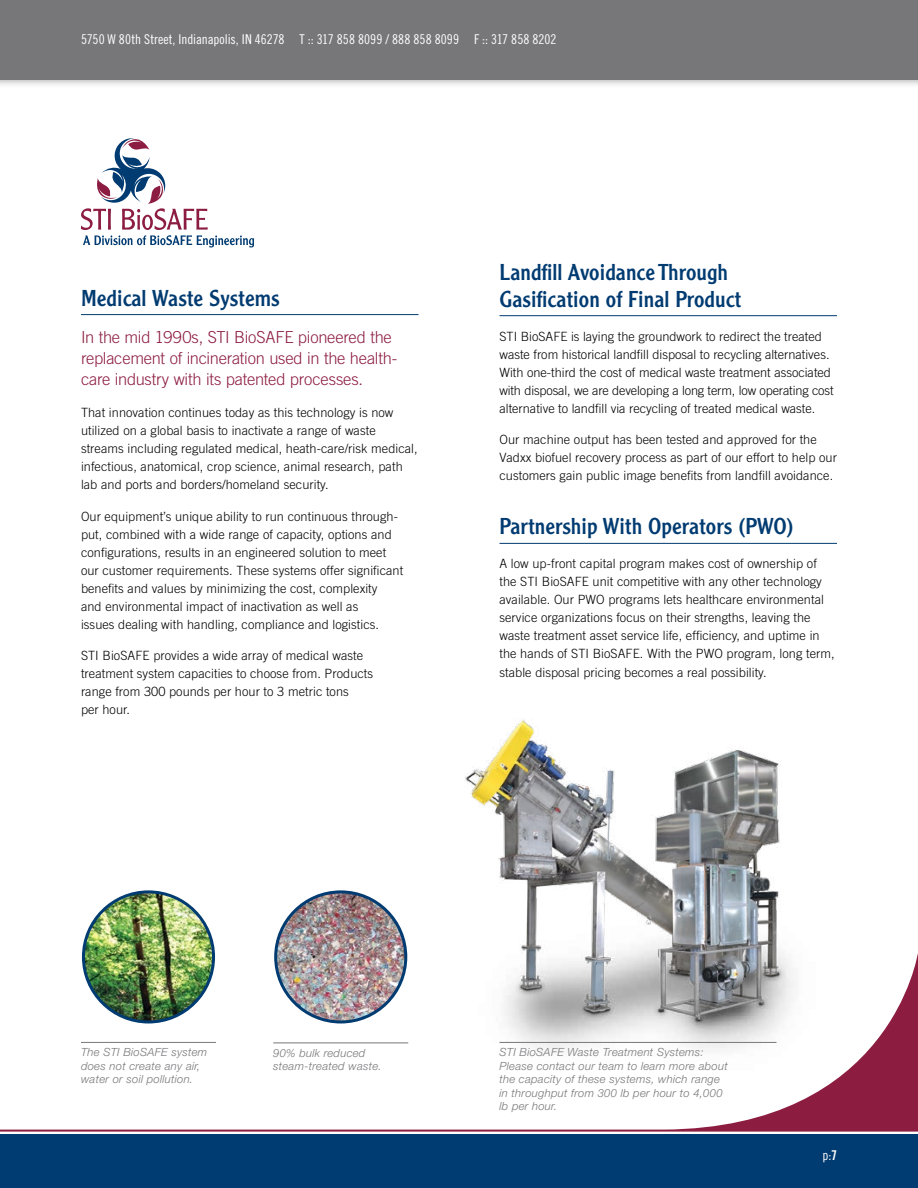
<style>
.page{position:relative;width:918px;height:1188px;background:#fff}
.page>*{position:absolute;margin:0;border:0;box-sizing:border-box;transform-origin:0 0}
.t1{font:22.5px/27px "Clearface Gothic LT Std";letter-spacing:.005em;color:#003b71}
.t2{font:300 16.5px/21px "Trade Gothic LT Std";letter-spacing:-.015em;color:#8c1c40}
.t3{font:13.5px "Trade Gothic LT Std Cn 18";letter-spacing:.005em;color:#fff}
.t4{font:300 12.75px/18px "Trade Gothic LT Std";letter-spacing:.005em;color:#000}
.t5{font:italic 300 11.25px/13.5px "Helvetica Neue LT Std";letter-spacing:.025em;color:#777679}
.s1{font-family:"Trade Gothic LT Std Bd Cn 20"}
</style>
<div class="page">
<img style="left:465px;top:718px;width:316px;height:229px">
<div style="left:0;top:1134px;width:918px;height:54px;background:#003b71"></div>
<svg style="left:0;top:947px;width:918px;height:185px"></svg>
<div style="left:0;top:0;width:918px;height:88px;background:#000;opacity:.4"></div>
<div style="left:0;top:0;width:918px;height:80px;background:#777679"></div>
<hr style="left:81px;top:314px;width:337px;height:1px;background:#003b71">
<hr style="left:500px;top:315px;width:337px;height:1px;background:#003b71">
<hr style="left:500px;top:543px;width:337px;height:1px;background:#003b71">
<svg style="left:81px;top:138px;width:173px;height:109px"></svg>
<hr style="left:500px;top:1042px;width:277px;height:1px;background:#777679">
<img style="left:83px;top:892px;width:131px;height:130px;border-radius:65px">
<div style="left:82px;top:890px;width:133px;height:133px;border:3px solid #003b71;border-radius:50%"></div>
<hr style="left:81px;top:1042px;width:135px;height:1px;background:#777679">
<img style="left:276px;top:892px;width:130px;height:130px;border-radius:65px">
<div style="left:274px;top:890px;width:133px;height:133px;border:3px solid #003b71;border-radius:50%"></div>
<hr style="left:273px;top:1043px;width:135px;height:1px;background:#777679">
<p class="t3" style="left:81px;top:24px;width:477px">5750 W 80th Street, Indianapolis, IN 46278 T :: 317 858 8099 / 888 858 8099 F :: 317 858 8202</p>
<p class="t3" style="left:81px;top:31px;width:477px">5750 W 80th Street, Indianapolis, IN 46278 T :: 317 858 8099 / 888 858 8099 F :: 317 858 8202</p>
<h1 class="t1" style="left:81px;top:284px;width:200px">Medical Waste Systems</h1>
<p class="t2" style="left:81px;top:326px;width:318px">In the mid 1990s, STI BioSAFE pioneered the replacement of incineration used in the health&shy;care industry with its patented processes.</p>
<p class="t4" style="left:81px;top:404px;width:338px">That innovation continues today as this technology is now utilized on a global basis to inactivate a range of waste streams including regulated medical, heath-care/risk medical, infectious, anatomical, crop science, animal research, path lab and ports and borders/homeland security.</p>
<p class="t4" style="left:81px;top:507px;width:324px">Our equipment’s unique ability to run continuous through&shy;put, combined with a wide range of capacity, options and configurations, results in an engineered solution to meet our customer requirements. These systems offer significant benefits and values by minimizing the cost, complexity<br>and environmental impact of inactivation as well as<br>issues dealing with handling, compliance and logistics.</p>
<p class="t4" style="left:81px;top:647px;width:294px">STI BioSAFE provides a wide array of medical waste treatment system capacities to choose from. Products range from 300 pounds per hour to 3 metric tons<br>per hour.</p>
<h1 class="t1" style="left:500px;top:258px;width:243px">Landfill Avoidance Through<br>Gasification of Final Product</h1>
<p class="t4" style="left:500px;top:327px;width:336px">STI BioSAFE is laying the groundwork to redirect the treated waste from historical landfill disposal to recycling alternatives.<br>With one-third the cost of medical waste treatment associated with disposal, we are developing a long term, low operating cost alternative to landfill via recycling of treated medical waste.</p>
<p class="t4" style="left:500px;top:431px;width:339px">Our machine output has been tested and approved for the<br>Vadxx biofuel recovery process as part of our effort to help our customers gain public image benefits from landfill avoidance.</p>
<h1 class="t1" style="left:500px;top:513px;width:296px">Partnership With Operators (PWO)</h1>
<p class="t4" style="left:500px;top:555px;width:337px">A low up-front capital program makes cost of ownership of the STI BioSAFE unit competitive with any other technology available. Our PWO programs lets healthcare environmental service organizations focus on their strengths, leaving the waste treatment asset service life, efficiency, and uptime in the hands of STI BioSAFE. With the PWO program, long term, stable disposal pricing becomes a real possibility.</p>
<p class="t5" style="left:81px;top:1045px;width:128px">The STI BioSAFE system does not create any air, water or soil pollution.</p>
<p class="t5" style="left:273px;top:1046px;width:110px">90% bulk reduced steam-treated waste.</p>
<p class="t5" style="left:500px;top:1045px;width:230px">STI BioSAFE Waste Treatment Systems:<br>Please contact our team to learn more about the capacity of these systems, which range in throughput from 300 lb per hour to 4,000 lb per hour.</p>
<p class="t3" style="left:823px;top:1147px;width:16px">p:<span class="s1">7</span></p>
</div>
